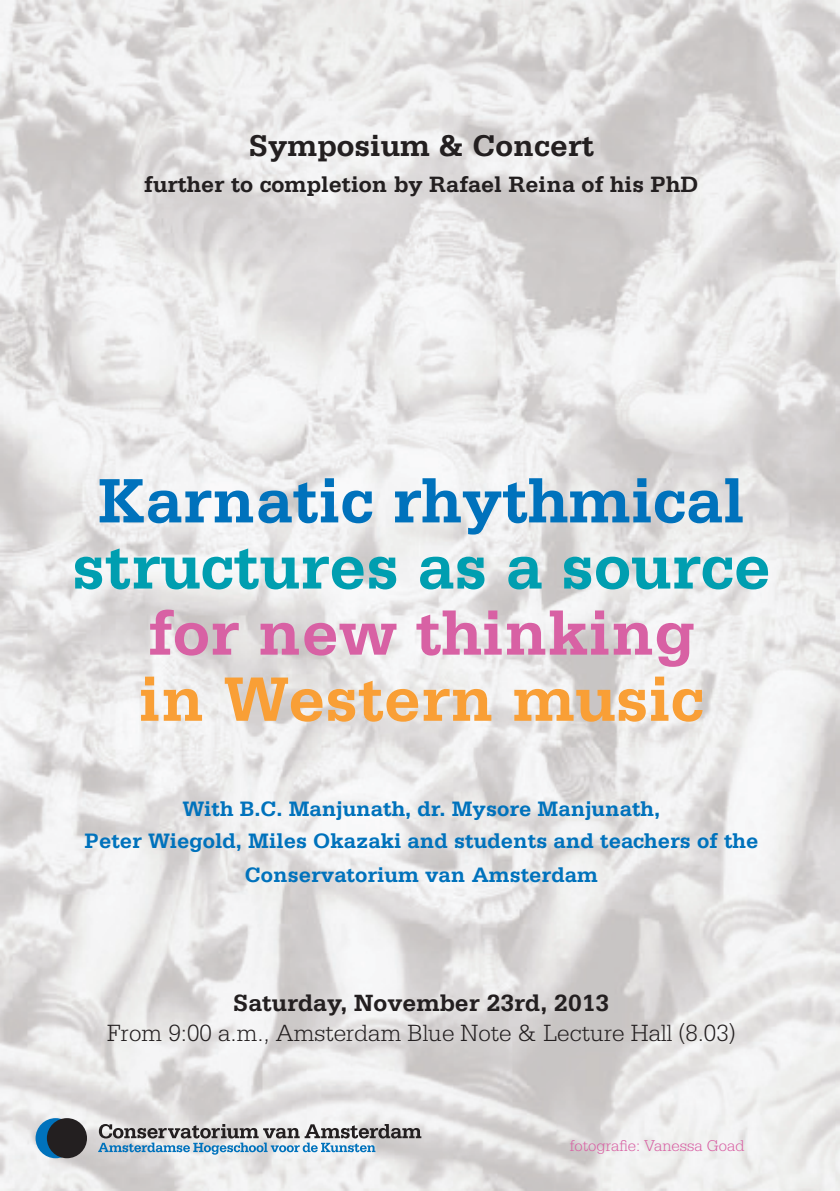
<style>
.page{position:relative;width:840px;height:1191px;background:#fff}
.page>*{position:absolute;margin:0;border:0;box-sizing:border-box;transform-origin:0 0}
.t1{font:700 66.2px "Serifa Std";color:#009eb0}
.t2{font:700 66.2px "Serifa Std";color:#0072bc}
.t3{font:700 66.2px "Serifa Std";color:#d861a4}
.t4{font:700 66.2px "Serifa Std";color:#f99f36}
.t5{font:700 31.6px "Serifa Std";color:#231f20}
.t6{font:300 24.8px "Serifa Std";color:#231f20}
.t7{font:700 24.8px "Serifa Std";color:#231f20}
.t8{font:700 23.4px "Serifa Std";color:#231f20}
.t9{font:700 22px/31.6px "Serifa Std";color:#0072bc;text-align:center}
.t10{font:300 16.6px "Serifa Std";color:#d861a4}
</style>
<div class="page">
<img style="left:0;top:0;width:839px;height:1191px">
<svg style="left:98px;top:1124px;width:323px;height:30px;background:#a5b0b9"></svg>
<div style="left:36px;top:1118px;width:40px;height:40px;background:#0072bc;border-radius:50%"></div>
<div style="left:47px;top:1118px;width:40px;height:40px;background:#231f20;border-radius:50%"></div>
<h2 class="t5" style="left:248px;top:127px;width:347px">Symposium &amp; Concert</h2>
<p class="t8" style="left:144px;top:170px;width:556px">further to completion by Rafael Reina of his PhD</p>
<h1 class="t2" style="left:98px;top:462px;width:648px">Karnatic rhythmical</h1>
<h1 class="t1" style="left:72px;top:528px;width:699px">structures as a source</h1>
<h1 class="t3" style="left:147px;top:594px;width:549px">for new thinking</h1>
<h1 class="t4" style="left:139px;top:660px;width:566px">in Western music</h1>
<p class="t9" style="left:84px;top:792px;width:675px">With B.C. Manjunath, dr. Mysore Manjunath,<br>Peter Wiegold, Miles Okazaki and students and teachers of the</p>
<p class="t9" style="left:245px;top:859px;width:354px">Conservatorium van Amsterdam</p>
<p class="t7" style="left:233px;top:988px;width:377px">Saturday, November 23rd, 2013</p>
<p class="t6" style="left:107px;top:1018px;width:629px">From 9:00 a.m., Amsterdam Blue Note &amp; Lecture Hall (8.03)</p>
<p class="t10" style="left:569px;top:1136px;width:176px">fotografie: Vanessa Goad</p>
</div>
